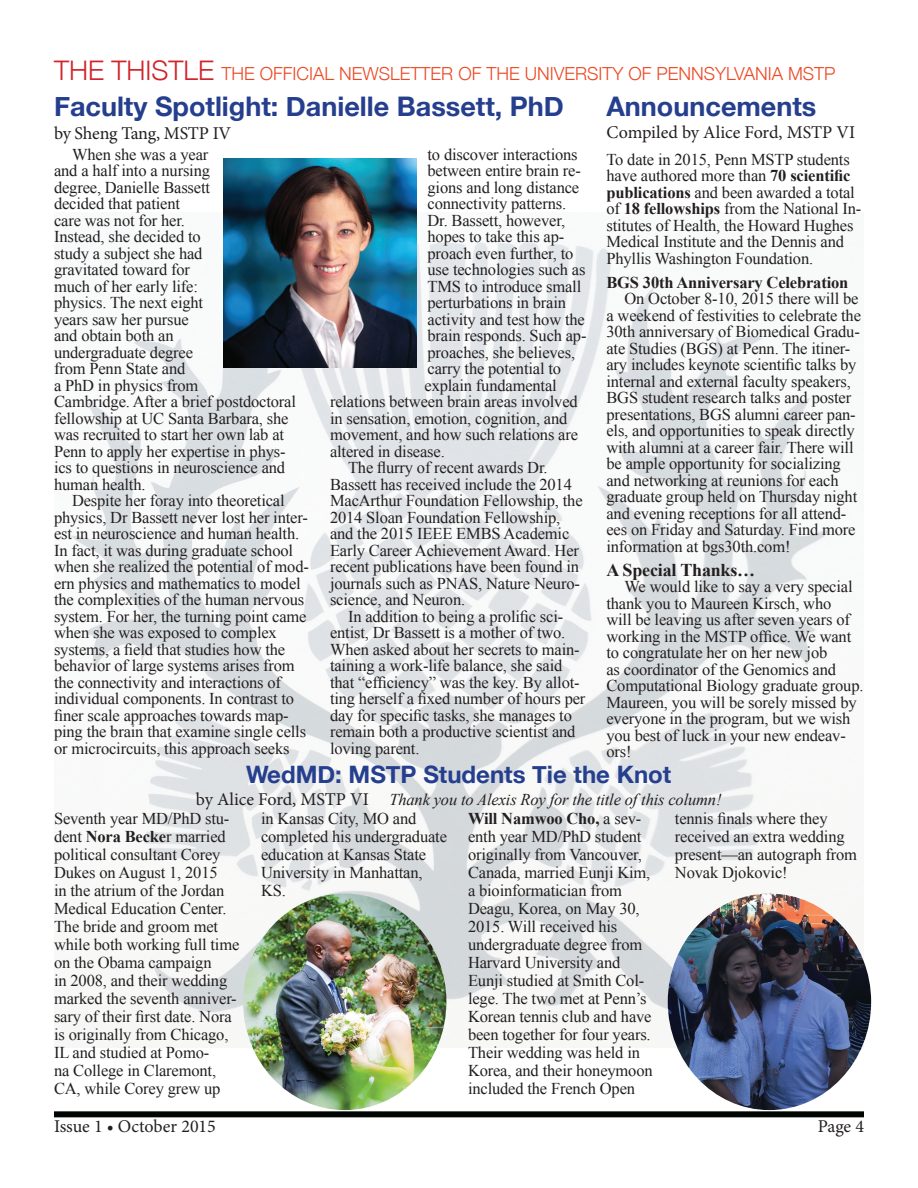
<style>
.page{position:relative;width:918px;height:1188px;background:#fff}
.page>*{position:absolute;margin:0;border:0;box-sizing:border-box;transform-origin:0 0}
.t1{font:700 27px "Helvetica Neue";color:#253f8e}
.t2{font:700 24px "Helvetica Neue";color:#253f8e}
.t3{font:18px "Minion Pro";letter-spacing:-.005em;color:#231f20}
.t4{font:300 18px "Helvetica Neue";color:#ed4823}
.t5{font:700 18px "Times New Roman";letter-spacing:-.01em;color:#231f20}
.t6{font:16.5px/16.5px "Times New Roman";letter-spacing:-.01em;color:#231f20}
.t7{font:700 16.5px "Times New Roman";letter-spacing:-.01em;color:#231f20}
.s1{font-size:27px;color:#d1232a}
.s2{font-weight:700}
.s3{font-family:"Minion Pro";font-size:18px}
.s4{font-style:italic}
</style>
<div class="page">
<img style="left:71px;top:212px;width:759px;height:801px">
<div style="left:54px;top:1111px;width:810px;height:6px;background:#000601"></div>
<img style="left:243px;top:894px;width:203px;height:216px">
<img style="left:668px;top:894px;width:203px;height:216px">
<img style="left:223px;top:159px;width:193px;height:208px">
<p class="t4" style="left:54px;top:59px;width:783px"><span class="s1">THE THISTLE</span> THE OFFICIAL NEWSLETTER OF THE UNIVERSITY OF PENNSYLVANIA MSTP</p>
<h1 class="t1" style="left:606px;top:86px;width:212px">Announcements</h1>
<p class="t3" style="left:606px;top:120px;width:250px">Compiled by Alice Ford, MSTP VI</p>
<p class="t6" style="left:606px;top:151px;width:256px">To date in 2015, Penn MSTP students have authored more than <span class="s2">70 scientific publications</span> and been awarded a total of <span class="s2">18 fellowships</span> from the National In&shy;stitutes of Health, the Howard Hughes Medical Institute and the Dennis and Phyllis Washington Foundation.</p>
<p class="t7" style="left:606px;top:271px;width:243px">BGS 30th Anniversary Celebration</p>
<p class="t6" style="left:606px;top:290px;width:256px;text-indent:18px">On October 8-10, 2015 there will be a weekend of festivities to celebrate the 30th anniversary of Biomedical Gradu&shy;ate Studies (BGS) at Penn. The itiner&shy;ary includes keynote scientific talks by internal and external faculty speakers, BGS student research talks and poster presentations, BGS alumni career pan&shy;els, and opportunities to speak directly with alumni at a career fair. There will be ample opportunity for socializing and networking at reunions for each graduate group held on Thursday night and evening receptions for all attend&shy;ees on Friday and Saturday. Find more information at bgs30th.com!</p>
<p class="t5" style="left:606px;top:557px;width:150px">A Special Thanks…</p>
<p class="t6" style="left:606px;top:578px;width:259px;text-indent:18px">We would like to say a very special thank you to Maureen Kirsch, who<br>will be leaving us after seven years of working in the MSTP office. We want to congratulate her on her new job<br>as coordinator of the Genomics and<br>Computational Biology graduate group.<br>Maureen, you will be sorely missed by everyone in the program, but we wish you best of luck in your new endeav&shy;ors!</p>
<h2 class="t2" style="left:246px;top:756px;width:427px">WedMD: MSTP Students Tie the Knot</h2>
<p class="t6" style="left:54px;top:790px;width:669px;line-height:18px;text-indent:142px"><span class="s3">by Alice Ford, MSTP VI</span> <span class="s4">Thank you to Alexis Roy for the title of this column!<br></span>Seventh year MD/PhD stu-<br>dent <span class="s2">Nora Becke</span>r married<br>political consultant Corey<br>Dukes on August 1, 2015<br>in the atrium of the Jordan<br>Medical Education Center.<br>The bride and groom met<br>while both working full time<br>on the Obama campaign<br>in 2008, and their wedding<br>marked the seventh anniver-<br>sary of their first date. Nora<br>is originally from Chicago,<br>IL and studied at Pomo-<br>na College in Claremont,<br>CA, while Corey grew up</p>
<h1 class="t1" style="left:54px;top:86px;width:511px">Faculty Spotlight: Danielle Bassett, PhD</h1>
<p class="t3" style="left:54px;top:121px;width:179px">by Sheng Tang, MSTP IV</p>
<p class="t6" style="left:54px;top:146px;width:243px;text-indent:18px">When she was a year<br>and a half into a nursing<br>degree, Danielle Bassett<br>decided that patient<br>care was not for her.<br>Instead, she decided to<br>study a subject she had<br>gravitated toward for<br>much of her early life:<br>physics. The next eight<br>years saw her pursue<br>and obtain both an<br>undergraduate degree<br>from Penn State and<br>a PhD in physics from<br>Cambridge. After a brief postdoctoral fellowship at UC Santa Barbara, she was recruited to start her own lab at<br>Penn to apply her expertise in phys&shy;ics to questions in neuroscience and human health.</p>
<p class="t6" style="left:54px;top:492px;width:256px;text-indent:18px">Despite her foray into theoretical physics, Dr Bassett never lost her inter&shy;est in neuroscience and human health.<br>In fact, it was during graduate school when she realized the potential of mod&shy;ern physics and mathematics to model the complexities of the human nervous system. For her, the turning point came when she was exposed to complex systems, a field that studies how the behavior of large systems arises from the connectivity and interactions of individual components. In contrast to finer scale approaches towards map&shy;ping the brain that examine single cells or microcircuits, this approach seeks</p>
<p class="t6" style="left:428px;top:146px;width:152px">to discover interactions</p>
<p class="t6" style="left:428px;top:162px;width:155px">between entire brain re-</p>
<p class="t6" style="left:428px;top:179px;width:153px">gions and long distance</p>
<p class="t6" style="left:428px;top:195px;width:140px">connectivity patterns.</p>
<p class="t6" style="left:428px;top:212px;width:139px">Dr. Bassett, however,</p>
<p class="t6" style="left:428px;top:228px;width:138px">hopes to take this ap-</p>
<p class="t6" style="left:428px;top:245px;width:147px">proach even further, to</p>
<p class="t6" style="left:428px;top:261px;width:159px">use technologies such as</p>
<p class="t6" style="left:428px;top:278px;width:155px">TMS to introduce small</p>
<p class="t6" style="left:428px;top:294px;width:140px">perturbations in brain</p>
<p class="t6" style="left:428px;top:311px;width:159px">activity and test how the</p>
<p class="t6" style="left:428px;top:327px;width:160px">brain responds. Such ap-</p>
<p class="t6" style="left:428px;top:344px;width:149px">proaches, she believes,</p>
<p class="t6" style="left:428px;top:360px;width:135px">carry the potential to</p>
<p class="t6" style="left:425px;top:377px;width:134px">explain fundamental</p>
<p class="t6" style="left:330px;top:393px;width:249px">relations between brain areas involved</p>
<p class="t6" style="left:330px;top:410px;width:239px">in sensation, emotion, cognition, and</p>
<p class="t6" style="left:330px;top:426px;width:250px">movement, and how such relations are</p>
<p class="t6" style="left:330px;top:443px;width:116px">altered in disease.</p>
<p class="t6" style="left:348px;top:459px;width:201px">The flurry of recent awards Dr.</p>
<p class="t6" style="left:330px;top:476px;width:243px">Bassett has received include the 2014</p>
<p class="t6" style="left:330px;top:492px;width:254px">MacArthur Foundation Fellowship, the</p>
<p class="t6" style="left:330px;top:509px;width:232px">2014 Sloan Foundation Fellowship,</p>
<p class="t6" style="left:330px;top:525px;width:241px">and the 2015 IEEE EMBS Academic</p>
<p class="t6" style="left:330px;top:542px;width:251px">Early Career Achievement Award. Her</p>
<p class="t6" style="left:330px;top:558px;width:251px">recent publications have been found in</p>
<p class="t6" style="left:330px;top:575px;width:251px">journals such as PNAS, Nature Neuro-</p>
<p class="t6" style="left:330px;top:591px;width:137px">science, and Neuron.</p>
<p class="t6" style="left:348px;top:608px;width:217px">In addition to being a prolific sci-</p>
<p class="t6" style="left:330px;top:624px;width:237px">entist, Dr Bassett is a mother of two.</p>
<p class="t6" style="left:330px;top:641px;width:251px">When asked about her secrets to main-</p>
<p class="t6" style="left:330px;top:657px;width:234px">taining a work-life balance, she said</p>
<p class="t6" style="left:330px;top:674px;width:251px">that “efficiency” was the key. By allot-</p>
<p class="t6" style="left:330px;top:690px;width:257px">ting herself a fixed number of hours per</p>
<p class="t6" style="left:330px;top:707px;width:243px">day for specific tasks, she manages to</p>
<p class="t6" style="left:330px;top:723px;width:247px">remain both a productive scientist and</p>
<p class="t6" style="left:330px;top:740px;width:91px">loving parent.</p>
<p class="t6" style="left:261px;top:809px;width:188px;line-height:18px">in Kansas City, MO and completed his undergraduate education at Kansas State<br>University in Manhattan,<br>KS.</p>
<p class="t6" style="left:468px;top:809px;width:186px;line-height:18px"><span class="s2">Will Namwoo Cho,</span> a sev&shy;enth year MD/PhD student originally from Vancouver,<br>Canada, married Eunji Kim, a bioinformatician from<br>Deagu, Korea, on May 30,<br>2015. Will received his undergraduate degree from<br>Harvard University and<br>Eunji studied at Smith Col&shy;lege. The two met at Penn’s<br>Korean tennis club and have been together for four years.<br>Their wedding was held in<br>Korea, and their honeymoon included the French Open</p>
<p class="t6" style="left:675px;top:809px;width:184px;line-height:18px">tennis finals where they received an extra wedding present—an autograph from<br>Novak Djokovic!</p>
<p class="t3" style="left:54px;top:1114px;width:163px">Issue 1 • October 2015</p>
<p class="t3" style="left:818px;top:1114px;width:48px">Page 4</p>
</div>
